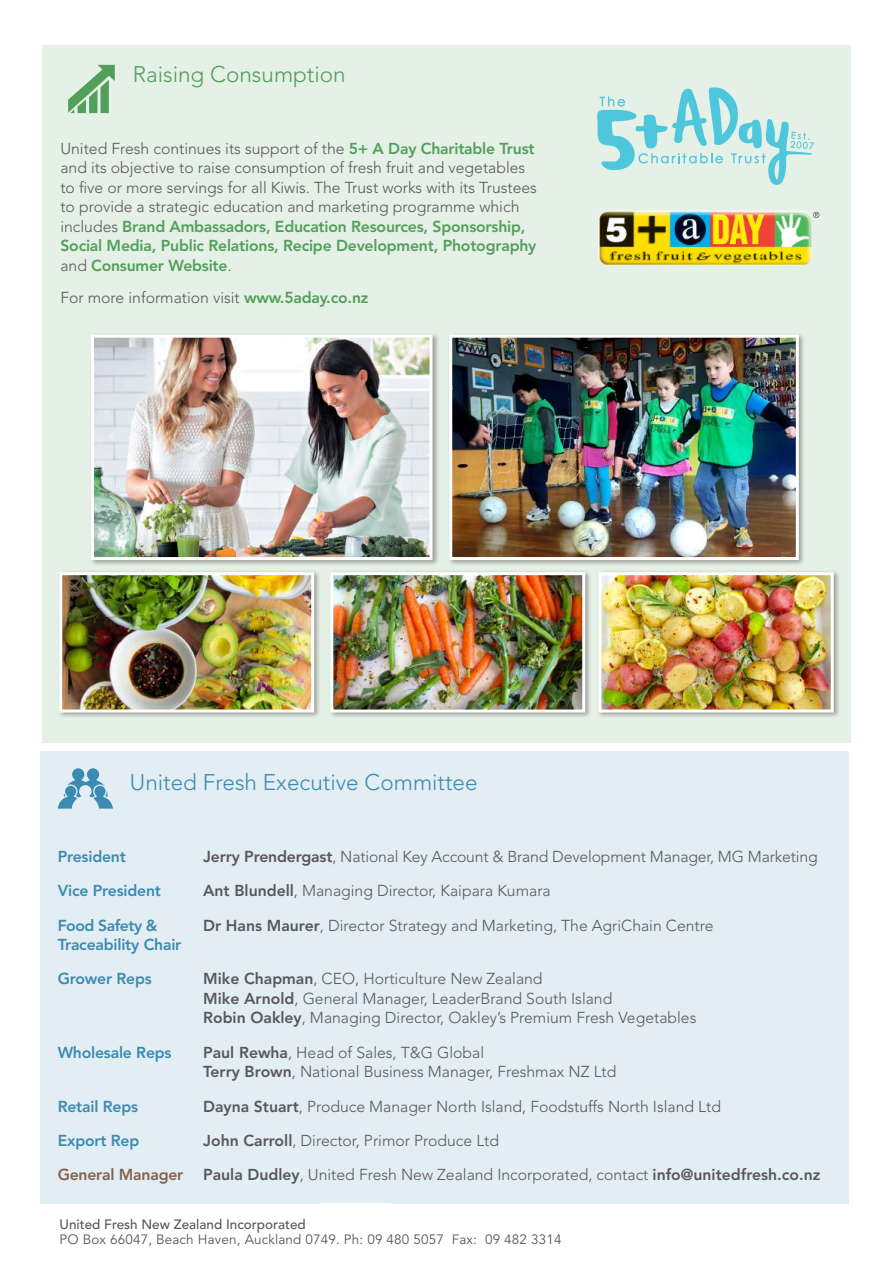
<style>
.page{position:relative;width:893px;height:1263px;background:#fff}
.page>*{position:absolute;margin:0;border:0;box-sizing:border-box;transform-origin:0 0}
.t1{font:300 22.5px "Avenir";color:#3b8bb0}
.t2{font:300 22.5px "Avenir";color:#529f5a}
.t3{font:300 15.75px/19.5px "Avenir";color:#57585a}
.t4{font:800 15.75px/34.3px "Avenir";letter-spacing:-.01em;color:#3b8bb0}
.t5{font:800 15.75px "Avenir";letter-spacing:-.01em;color:#83624c}
.t6{font:800 15.75px "Avenir";letter-spacing:-.03em;color:#3b8bb0}
.t7{font:13.5px "Avenir";letter-spacing:.01em;color:#57585a}
.t8{font:500 13.5px "Avenir";color:#57585a}
.s1{font-weight:800;color:#529f5a}
.s2{font-weight:800}
</style>
<div class="page">
<div style="left:42px;top:45px;width:808px;height:697px;background:#e5f0e6"></div>
<div style="left:40px;top:751px;width:809px;height:452px;background:#e3edf4"></div>
<div style="left:89px;top:332px;width:350px;height:234px;background:#231f20;opacity:.4"></div>
<img style="left:95px;top:339px;width:333px;height:217px">
<div style="left:91px;top:335px;width:341px;height:225px;border:3px solid #fff"></div>
<div style="left:447px;top:332px;width:359px;height:234px;background:#231f20;opacity:.4"></div>
<img style="left:453px;top:339px;width:342px;height:217px">
<div style="left:449px;top:335px;width:350px;height:225px;border:3px solid #fff"></div>
<div style="left:57px;top:569px;width:264px;height:150px;background:#231f20;opacity:.4"></div>
<img style="left:63px;top:576px;width:247px;height:132px">
<div style="left:59px;top:572px;width:255px;height:140px;border:3px solid #fff"></div>
<div style="left:596px;top:569px;width:245px;height:150px;background:#231f20;opacity:.4"></div>
<img style="left:602px;top:576px;width:228px;height:132px">
<div style="left:598px;top:572px;width:236px;height:140px;border:3px solid #fff"></div>
<div style="left:328px;top:569px;width:264px;height:150px;background:#231f20;opacity:.4"></div>
<img style="left:334px;top:576px;width:247px;height:132px">
<div style="left:330px;top:572px;width:255px;height:140px;border:3px solid #fff"></div>
<svg style="left:58px;top:768px;width:55px;height:41px"></svg>
<svg style="left:597px;top:87px;width:217px;height:98px"></svg>
<img style="left:598px;top:210px;width:214px;height:55px">
<svg style="left:813px;top:212px;width:6px;height:6px"></svg>
<svg style="left:68px;top:65px;width:47px;height:48px"></svg>
<h1 class="t2" style="left:133px;top:61px;width:215px">Raising Consumption</h1>
<p class="t3" style="left:60px;top:139px;width:478px">United Fresh continues its support of the <span class="s1">5+ A Day Charitable Trust </span>and its objective to raise consumption of fresh fruit and vegetables to five or more servings for all Kiwis. The Trust works with its Trustees to provide a strategic education and marketing programme which includes <span class="s1">Brand Ambassadors, Education Resources, Sponsorship, Social Media, Public Relations, Recipe Development, Photography </span>and <span class="s1">Consumer Website</span>.</p>
<p class="t3" style="left:60px;top:288px;width:310px">For more information visit <span class="s1">www.5aday.co.nz</span></p>
<h1 class="t1" style="left:130px;top:769px;width:349px">United Fresh Executive Committee</h1>
<p class="t4" style="left:58px;top:839px;width:70px">President</p>
<p class="t3" style="left:203px;top:846px;width:616px"><span class="s2">Jerry Prendergast</span>, National Key Account &amp; Brand Development Manager, MG Marketing</p>
<p class="t4" style="left:58px;top:873px;width:105px">Vice President</p>
<p class="t3" style="left:203px;top:881px;width:349px"><span class="s2">Ant Blundell</span>, Managing Director, Kaipara Kumara</p>
<p class="t6" style="left:58px;top:916px;width:101px">Food Safety &amp;</p>
<p class="t3" style="left:203px;top:915px;width:512px"><span class="s2">Dr Hans Maurer</span>, Director Strategy and Marketing, The AgriChain Centre</p>
<p class="t4" style="left:58px;top:927px;width:125px">Traceability Chair<br>Grower Reps</p>
<p class="t3" style="left:203px;top:969px;width:495px"><span class="s2">Mike Chapman</span>, CEO, Horticulture New Zealand<br><span class="s2">Mike Arnold</span>, General Manager, LeaderBrand South Island<br><span class="s2">Robin Oakley</span>, Managing Director, Oakley’s Premium Fresh Vegetables</p>
<p class="t4" style="left:58px;top:1035px;width:115px">Wholesale Reps</p>
<p class="t3" style="left:203px;top:1042px;width:415px"><span class="s2">Paul Rewha</span>, Head of Sales, T&amp;G Global<br><span class="s2">Terry Brown</span>, National Business Manager, Freshmax NZ Ltd</p>
<p class="t4" style="left:58px;top:1089px;width:82px">Retail Reps</p>
<p class="t3" style="left:203px;top:1096px;width:519px"><span class="s2">Dayna Stuart</span>, Produce Manager North Island, Foodstuffs North Island Ltd</p>
<p class="t4" style="left:58px;top:1123px;width:83px">Export Rep</p>
<p class="t3" style="left:203px;top:1131px;width:297px"><span class="s2">John Carroll</span>, Director, Primor Produce Ltd</p>
<p class="t5" style="left:58px;top:1166px;width:127px">General Manager</p>
<p class="t3" style="left:203px;top:1165px;width:619px"><span class="s2">Paula Dudley</span>, United Fresh New Zealand Incorporated, contact <span class="s2">info@unitedfresh.co.nz</span></p>
<p class="t8" style="left:60px;top:1216px;width:248px">United Fresh New Zealand Incorporated</p>
<p class="t7" style="left:60px;top:1231px;width:503px">PO Box 66047, Beach Haven, Auckland 0749. Ph: 09 480 5057 Fax: 09 482 3314</p>
</div>
